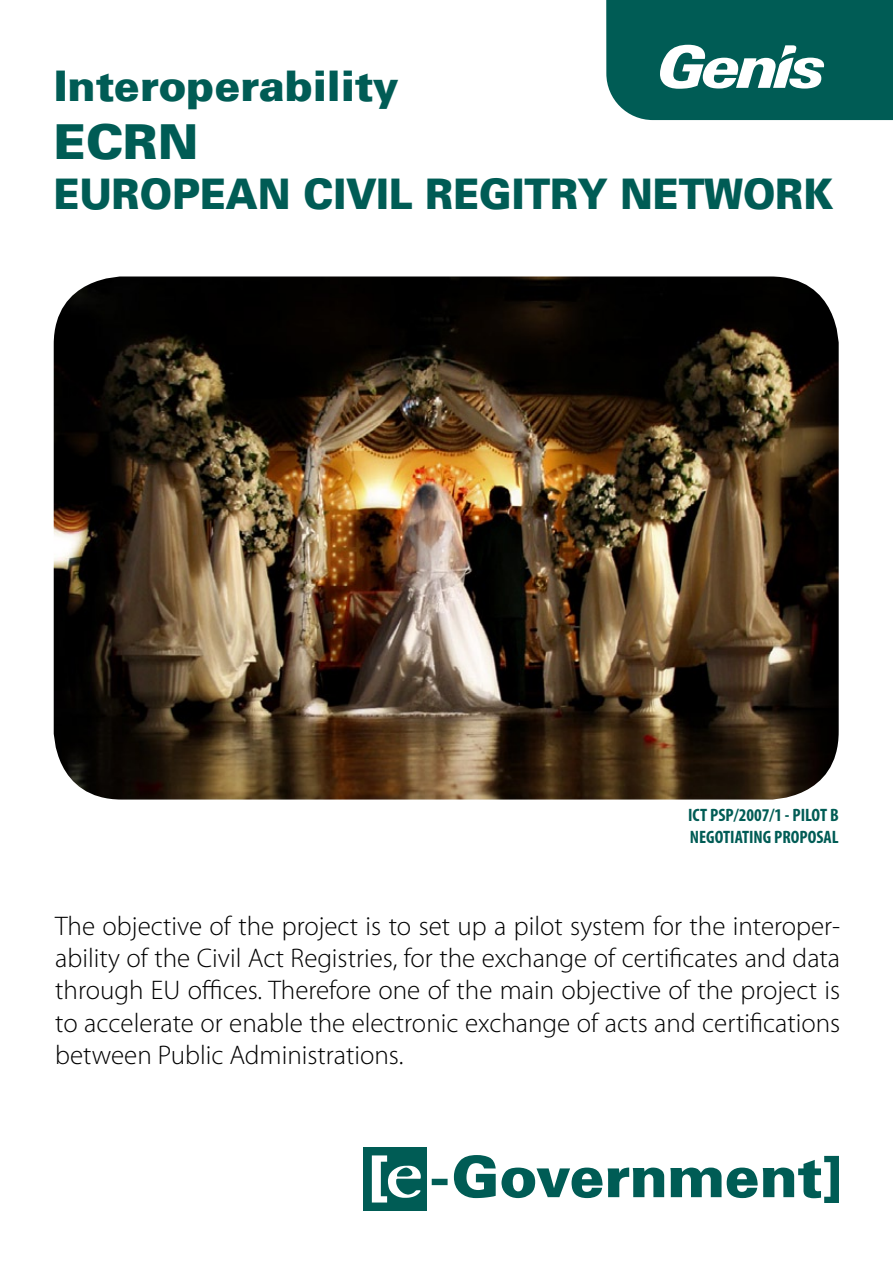
<style>
.page{position:relative;width:893px;height:1263px;background:#fff}
.page>*{position:absolute;margin:0;border:0;box-sizing:border-box;transform-origin:0 0}
.t1{font:900 57px "Univers";letter-spacing:-.005em;color:#005c55}
.t2{font:900 48px "Univers";color:#005c55}
.t3{font:900 42px "Univers";color:#005c55;scale:.92 1}
.t4{font:900 42px "Univers";color:#005c55}
.t5{font:300 27px/32.4px "Myriad Pro";color:#000;text-align:justify}
.t6{font:700 condensed 18px/21.6px "Myriad Pro";color:#005c55}
.s1{color:#fff}
.s2{font-family:"Garamond";font-weight:700;font-size:69px;color:#fff}
.s3{font-weight:700;font-stretch:expanded}
</style>
<div class="page">
<div style="left:363px;top:1147px;width:64px;height:63px;background:#005c55"></div>
<img style="left:54px;top:276px;width:785px;height:523px">
<svg style="left:606px;top:0;width:287px;height:120px;background:#1f706a"></svg>
<h3 class="t4" style="left:54px;top:59px;width:347px">Interoperability</h3>
<h2 class="t2" style="left:54px;top:110px;width:146px">ECRN</h2>
<h3 class="t3" style="left:54px;top:167px;width:849px">EUROPEAN CIVIL REGITRY NETWORK</h3>
<p class="t6" style="left:688px;top:805px;width:152px">ICT PSP/2007/1 - PILOT B<br>NEGOTIATING PROPOSAL</p>
<p class="t5" style="left:55px;top:910px;width:786px">The objective of the project is to set up a pilot system for the interoper&shy;ability of the Civil Act Registries, for the exchange of certificates and data through EU offices. Therefore one of the main objective of the project is to accelerate or enable the electronic exchange of acts and certifications between Public Administrations.</p>
<h1 class="t1" style="left:369px;top:1139px;width:474px"><span class="s1">[</span><span class="s2">e</span><span class="s3">-</span>Government]</h1>
</div>
